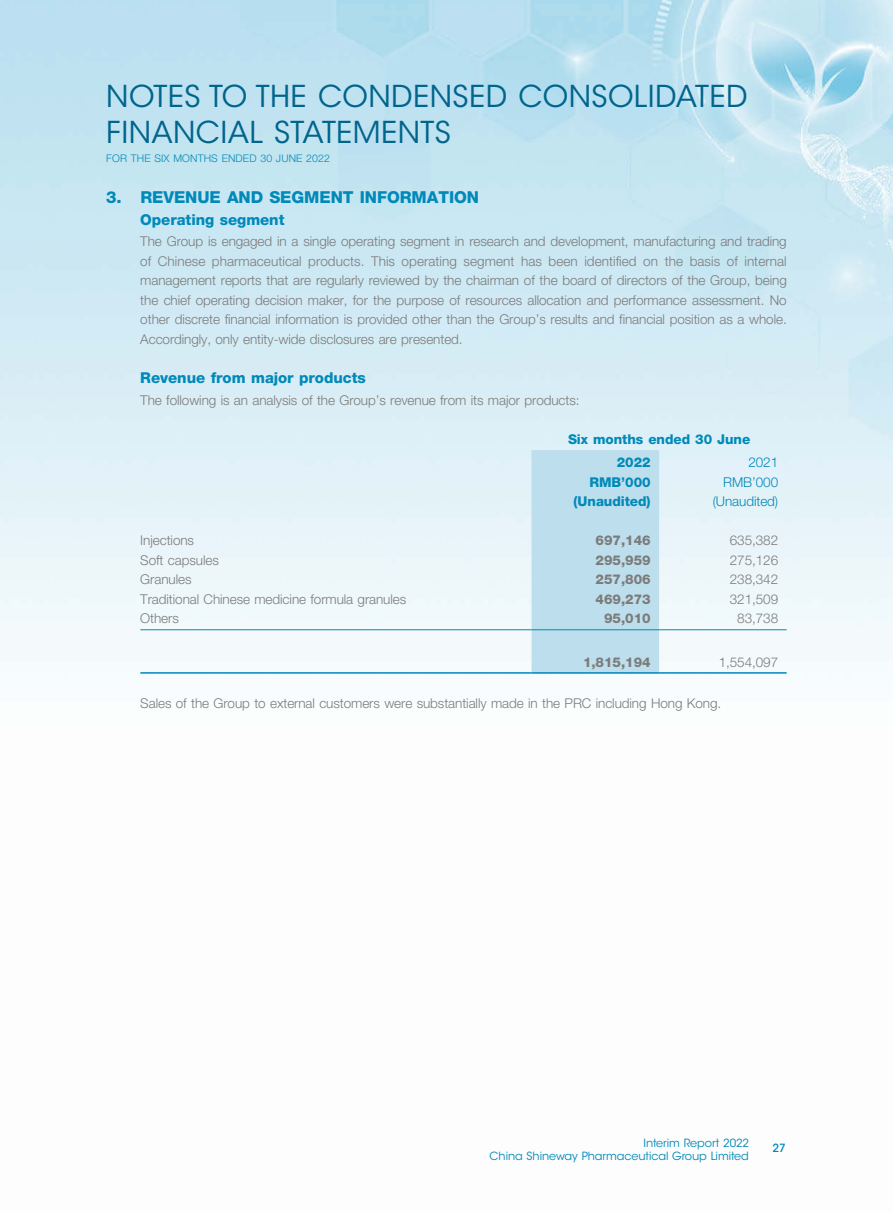
<style>
.page{position:relative;width:893px;height:1212px;background:#fff}
.page>*{position:absolute;margin:0;border:0;box-sizing:border-box;transform-origin:0 0}
.t1{font:30px/36px "ITC Avant Garde Std";letter-spacing:.015em;color:#00658c}
.t2{font:800 16.5px "Helvetica Neue LT Std";letter-spacing:-.005em;color:#0089b9}
.t3{font:800 15px "Helvetica Neue LT Std";letter-spacing:-.005em;color:#0089b9}
.t4{font:300 13.5px/19.5px "Helvetica Neue LT Std";letter-spacing:-.005em;color:#7c7b7b;text-align:justify}
.t5{font:800 13.5px "Helvetica Neue LT Std";letter-spacing:-.005em;color:#7c7b7b}
.t6{font:800 13.5px/23.7px "Helvetica Neue LT Std";letter-spacing:-.005em;color:#0089b9}
.t7{font:300 13.5px "Helvetica Neue LT Std";letter-spacing:-.005em;color:#0089b9}
.t8{font:11.25px/13.4px "ITC Avant Garde Std";letter-spacing:-.005em;color:#0089b9;text-align:right}
.t9{font:500 11.25px "ITC Avant Garde Std";color:#0089b9}
.t10{font:300 10.5px "Helvetica Neue LT Std";letter-spacing:.015em;color:#0089b9}
</style>
<div class="page">
<img style="left:0;top:0;width:893px;height:672px">
<div style="left:531px;top:450px;width:128px;height:222px;background:#bddeec"></div>
<hr style="left:140px;top:629px;width:391px;height:1px;background:#0089b9">
<hr style="left:531px;top:629px;width:128px;height:1px;background:#0089b9">
<hr style="left:659px;top:629px;width:128px;height:1px;background:#0089b9">
<hr style="left:140px;top:672px;width:391px;height:2px;background:#0089b9">
<hr style="left:531px;top:672px;width:128px;height:2px;background:#0089b9">
<hr style="left:659px;top:672px;width:128px;height:2px;background:#0089b9">
<h1 class="t1" style="left:106px;top:78px;width:643px">NOTES TO THE CONDENSED CONSOLIDATED<br>FINANCIAL STATEMENTS</h1>
<p class="t10" style="left:106px;top:152px;width:225px">FOR THE SIX MONTHS ENDED 30 JUNE 2022</p>
<p class="t2" style="left:106px;top:187px;width:374px">3. REVENUE AND SEGMENT INFORMATION</p>
<p class="t3" style="left:140px;top:210px;width:146px">Operating segment</p>
<p class="t4" style="left:140px;top:232px;width:648px">The Group is engaged in a single operating segment in research and development, manufacturing and trading of Chinese pharmaceutical products. This operating segment has been identified on the basis of internal management reports that are regularly reviewed by the chairman of the board of directors of the Group, being the chief operating decision maker, for the purpose of resources allocation and performance assessment. No other discrete financial information is provided other than the Group’s results and financial position as a whole.<br>Accordingly, only entity-wide disclosures are presented.</p>
<p class="t3" style="left:140px;top:369px;width:227px">Revenue from major products</p>
<p class="t4" style="left:140px;top:390px;width:441px">The following is an analysis of the Group’s revenue from its major products:</p>
<p class="t6" style="left:617px;top:427px;width:135px;text-indent:-49px">Six months ended 30 June<br>2022</p>
<p class="t7" style="left:748px;top:454px;width:31px">2021</p>
<p class="t6" style="left:589px;top:470px;width:63px">RMB’000</p>
<p class="t7" style="left:723px;top:474px;width:57px">RMB’000</p>
<p class="t6" style="left:574px;top:490px;width:78px">(Unaudited)</p>
<p class="t7" style="left:713px;top:493px;width:67px">(Unaudited)</p>
<p class="t4" style="left:140px;top:530px;width:55px">Injections</p>
<p class="t5" style="left:596px;top:532px;width:56px">697,146</p>
<p class="t4" style="left:730px;top:530px;width:50px">635,382</p>
<p class="t4" style="left:140px;top:550px;width:80px">Soft capsules</p>
<p class="t5" style="left:596px;top:552px;width:56px">295,959</p>
<p class="t4" style="left:730px;top:550px;width:50px">275,126</p>
<p class="t4" style="left:140px;top:569px;width:53px">Granules</p>
<p class="t5" style="left:596px;top:571px;width:56px">257,806</p>
<p class="t4" style="left:730px;top:569px;width:50px">238,342</p>
<p class="t4" style="left:140px;top:589px;width:267px">Traditional Chinese medicine formula granules</p>
<p class="t5" style="left:596px;top:591px;width:56px">469,273</p>
<p class="t4" style="left:730px;top:589px;width:50px">321,509</p>
<p class="t4" style="left:140px;top:608px;width:40px">Others</p>
<p class="t5" style="left:604px;top:610px;width:48px">95,010</p>
<p class="t4" style="left:737px;top:608px;width:42px">83,738</p>
<p class="t5" style="left:583px;top:654px;width:69px">1,815,194</p>
<p class="t4" style="left:719px;top:652px;width:61px">1,554,097</p>
<p class="t4" style="left:140px;top:693px;width:582px">Sales of the Group to external customers were substantially made in the PRC including Hong Kong.</p>
<p class="t8" style="left:490px;top:1136px;width:261px">Interim Report 2022<br>China Shineway Pharmaceutical Group Limited</p>
<p class="t9" style="left:772px;top:1141px;width:15px">27</p>
</div>
